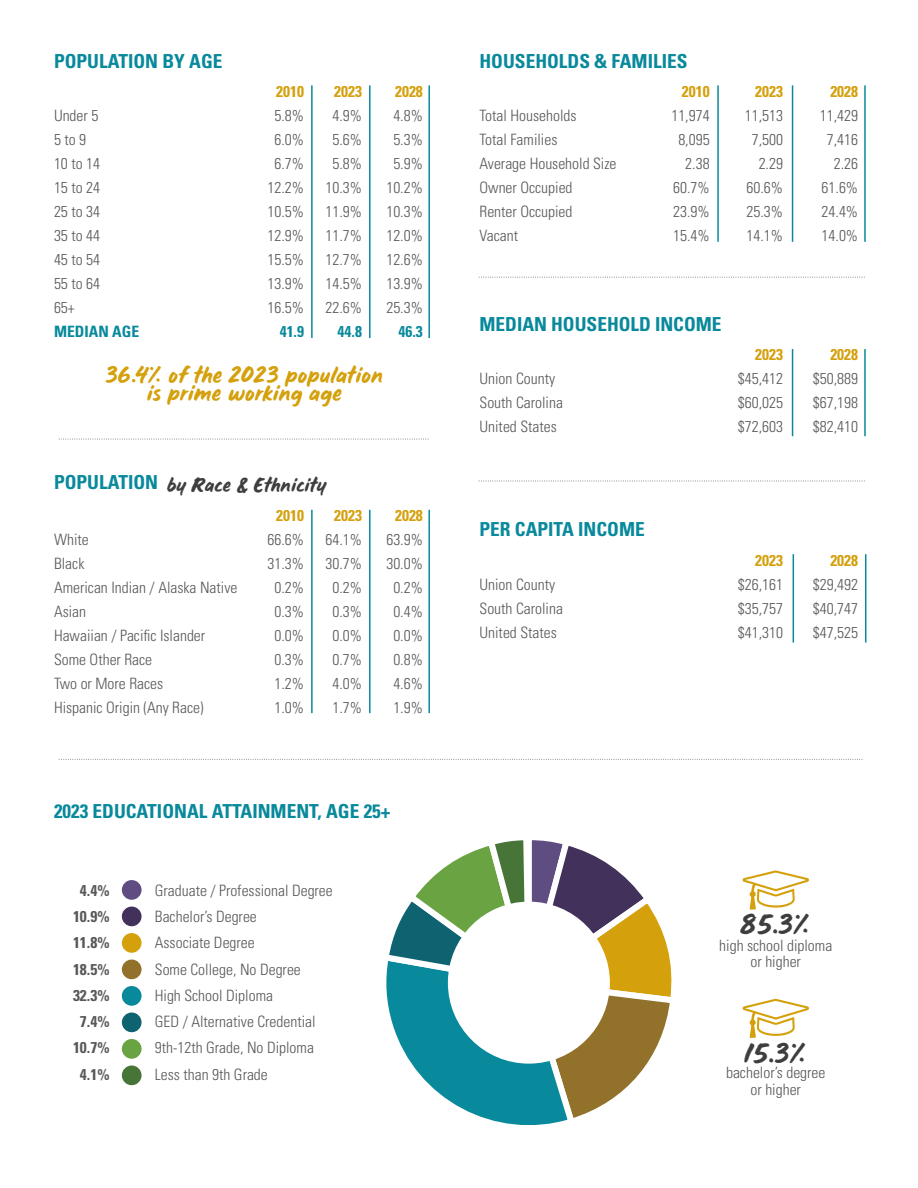
<style>
.page{position:relative;width:918px;height:1188px;background:#fff}
.page>*{position:absolute;margin:0;border:0;box-sizing:border-box;transform-origin:0 0}
.t1{font:27px "Double Take";color:#3e3e3f}
.t2{font:22.5px/18px "Double Take";color:#d4a00c;text-align:center}
.t3{font:19.5px "Double Take";color:#3e3e3f}
.t4{font:700 condensed 19.35px "Univers LT Std";color:#08899c}
.t5{font:300 condensed 15.6px/24px "Univers LT Std";color:#57585a;text-align:center}
.t6{font:700 condensed 15.6px "Univers LT Std";color:#d4a00c}
.t7{font:700 condensed 15.6px/26.2px "Univers LT Std";color:#57585a;text-align:center}
.t8{font:700 condensed 15.6px "Univers LT Std";color:#08899c}
.s1{font-family:"Univers LT Std";font-weight:700;font-stretch:condensed;font-size:19.35px;color:#08899c}
</style>
<div class="page">
<svg style="left:479px;top:277px;width:386px;height:1px"></svg>
<svg style="left:479px;top:481px;width:386px;height:1px"></svg>
<svg style="left:58px;top:438px;width:371px;height:2px"></svg>
<svg style="left:58px;top:759px;width:805px;height:1px"></svg>
<div style="left:122px;top:880px;width:20px;height:20px;background:#5f4d82;border-radius:50%"></div>
<div style="left:122px;top:907px;width:20px;height:19px;background:#42315a;border-radius:50%"></div>
<div style="left:122px;top:933px;width:20px;height:20px;background:#d4a00c;border-radius:50%"></div>
<div style="left:122px;top:960px;width:20px;height:19px;background:#92722b;border-radius:50%"></div>
<div style="left:122px;top:986px;width:20px;height:20px;background:#08899c;border-radius:50%"></div>
<div style="left:122px;top:1013px;width:20px;height:19px;background:#0f6371;border-radius:50%"></div>
<div style="left:122px;top:1039px;width:20px;height:20px;background:#6aa442;border-radius:50%"></div>
<div style="left:122px;top:1066px;width:20px;height:19px;background:#467537;border-radius:50%"></div>
<svg style="left:742px;top:870px;width:67px;height:40px"></svg>
<svg style="left:742px;top:999px;width:67px;height:39px"></svg>
<hr style="left:311px;top:85px;width:2px;height:253px;background:#08899c">
<hr style="left:311px;top:510px;width:2px;height:203px;background:#08899c">
<hr style="left:369px;top:85px;width:2px;height:253px;background:#08899c">
<hr style="left:369px;top:510px;width:2px;height:203px;background:#08899c">
<hr style="left:428px;top:85px;width:2px;height:253px;background:#08899c">
<hr style="left:428px;top:510px;width:2px;height:203px;background:#08899c">
<hr style="left:793px;top:554px;width:1px;height:89px;background:#08899c">
<hr style="left:865px;top:554px;width:1px;height:89px;background:#08899c">
<hr style="left:792px;top:349px;width:1px;height:87px;background:#08899c">
<hr style="left:864px;top:349px;width:2px;height:87px;background:#08899c">
<hr style="left:717px;top:85px;width:2px;height:157px;background:#08899c">
<hr style="left:792px;top:85px;width:1px;height:157px;background:#08899c">
<hr style="left:864px;top:85px;width:2px;height:157px;background:#08899c">
<svg style="left:386px;top:840px;width:286px;height:286px"></svg>
<div style="left:448px;top:902px;width:162px;height:162px;background:#fff;border-radius:50%"></div>
<p class="t4" style="left:54px;top:49px;width:170px">POPULATION BY AGE</p>
<p class="t5" style="left:54px;top:104px;width:48px;text-align:left">Under 5<br>5 to 9<br>10 to 14<br>15 to 24<br>25 to 34<br>35 to 44<br>45 to 54<br>55 to 64<br>65+</p>
<p class="t8" style="left:54px;top:322px;width:87px">MEDIAN AGE</p>
<p class="t6" style="left:276px;top:82px;width:29px">2010</p>
<p class="t5" style="left:268px;top:103px;width:38px">5.8%<br>6.0%<br>6.7%<br>12.2%<br>10.5%<br>12.9%<br>15.5%<br>13.9%<br>16.5%</p>
<p class="t8" style="left:280px;top:322px;width:26px">41.9</p>
<p class="t6" style="left:334px;top:82px;width:29px">2023</p>
<p class="t5" style="left:325px;top:103px;width:38px">4.9%<br>5.6%<br>5.8%<br>10.3%<br>11.9%<br>11.7%<br>12.7%<br>14.5%<br>22.6%</p>
<p class="t8" style="left:338px;top:322px;width:26px">44.8</p>
<p class="t6" style="left:395px;top:82px;width:29px">2028</p>
<p class="t5" style="left:386px;top:103px;width:38px">4.8%<br>5.3%<br>5.9%<br>10.2%<br>10.3%<br>12.0%<br>12.6%<br>13.9%<br>25.3%</p>
<p class="t8" style="left:399px;top:322px;width:26px">46.3</p>
<h2 class="t2" style="left:105px;top:366px;width:279px">36.4% of the 2023 population is prime working age</h2>
<p class="t3" style="left:54px;top:471px;width:274px"><span class="s1">POPULATION</span> by Race &amp; Ethnicity</p>
<p class="t5" style="left:54px;top:528px;width:185px;text-align:left">White<br>Black<br>American Indian / Alaska Native<br>Asian<br>Hawaiian / Pacific Islander<br>Some Other Race<br>Two or More Races<br>Hispanic Origin (Any Race)</p>
<p class="t6" style="left:276px;top:506px;width:29px">2010</p>
<p class="t5" style="left:268px;top:528px;width:38px">66.6%<br>31.3%<br>0.2%<br>0.3%<br>0.0%<br>0.3%<br>1.2%<br>1.0%</p>
<p class="t6" style="left:334px;top:506px;width:29px">2023</p>
<p class="t5" style="left:325px;top:528px;width:38px">64.1%<br>30.7%<br>0.2%<br>0.3%<br>0.0%<br>0.7%<br>4.0%<br>1.7%</p>
<p class="t6" style="left:395px;top:506px;width:29px">2028</p>
<p class="t5" style="left:386px;top:528px;width:38px">63.9%<br>30.0%<br>0.2%<br>0.4%<br>0.0%<br>0.8%<br>4.6%<br>1.9%</p>
<p class="t4" style="left:54px;top:799px;width:338px">2023 EDUCATIONAL ATTAINMENT, AGE 25+</p>
<p class="t7" style="left:73px;top:877px;width:38px">4.4%<br>10.9%<br>11.8%<br>18.5%<br>32.3%<br>7.4%<br>10.7%<br>4.1%</p>
<p class="t5" style="left:155px;top:877px;width:180px;line-height:26.2px;text-align:left">Graduate / Professional Degree<br>Bachelor’s Degree<br>Associate Degree<br>Some College, No Degree<br>High School Diploma<br>GED / Alternative Credential<br>9th-12th Grade, No Diploma<br>Less than 9th Grade</p>
<p class="t4" style="left:480px;top:49px;width:209px">HOUSEHOLDS &amp; FAMILIES</p>
<p class="t5" style="left:480px;top:103px;width:139px;text-align:left">Total Households<br>Total Families<br>Average Household Size<br>Owner Occupied<br>Renter Occupied<br>Vacant</p>
<p class="t6" style="left:682px;top:82px;width:29px">2010</p>
<p class="t5" style="left:671px;top:103px;width:40px;text-align:right">11,974<br>8,095<br>2.38<br>60.7%<br>23.9%<br>15.4%</p>
<p class="t6" style="left:755px;top:82px;width:29px">2023</p>
<p class="t5" style="left:745px;top:103px;width:40px;text-align:right">11,513<br>7,500<br>2.29<br>60.6%<br>25.3%<br>14.1%</p>
<p class="t4" style="left:480px;top:312px;width:244px">MEDIAN HOUSEHOLD INCOME</p>
<p class="t5" style="left:480px;top:367px;width:85px;text-align:left">Union County<br>South Carolina<br>United States</p>
<p class="t6" style="left:755px;top:345px;width:29px">2023</p>
<p class="t5" style="left:738px;top:367px;width:47px;text-align:justify">$45,412 $60,025 $72,603</p>
<p class="t6" style="left:830px;top:82px;width:29px">2028</p>
<p class="t5" style="left:820px;top:103px;width:40px;text-align:right">11,429<br>7,416<br>2.26<br>61.6%<br>24.4%<br>14.0%</p>
<p class="t6" style="left:830px;top:345px;width:29px">2028</p>
<p class="t5" style="left:813px;top:367px;width:47px;text-align:justify">$50,889 $67,198 $82,410</p>
<p class="t4" style="left:480px;top:517px;width:167px">PER CAPITA INCOME</p>
<p class="t5" style="left:480px;top:572px;width:85px;text-align:left">Union County<br>South Carolina<br>United States</p>
<p class="t6" style="left:755px;top:550px;width:29px">2023</p>
<p class="t5" style="left:738px;top:572px;width:47px;text-align:justify">$26,161 $35,757 $41,310</p>
<p class="t6" style="left:830px;top:550px;width:29px">2028</p>
<p class="t5" style="left:813px;top:572px;width:47px;text-align:justify">$29,492 $40,747 $47,525</p>
<h1 class="t1" style="left:741px;top:905px;width:71px">85.3%</h1>
<p class="t5" style="left:719px;top:937px;width:115px;line-height:16.5px">high school diploma or higher</p>
<h1 class="t1" style="left:745px;top:1034px;width:64px">15.3%</h1>
<p class="t5" style="left:726px;top:1065px;width:101px;line-height:16.5px">bachelor’s degree or higher</p>
</div>
